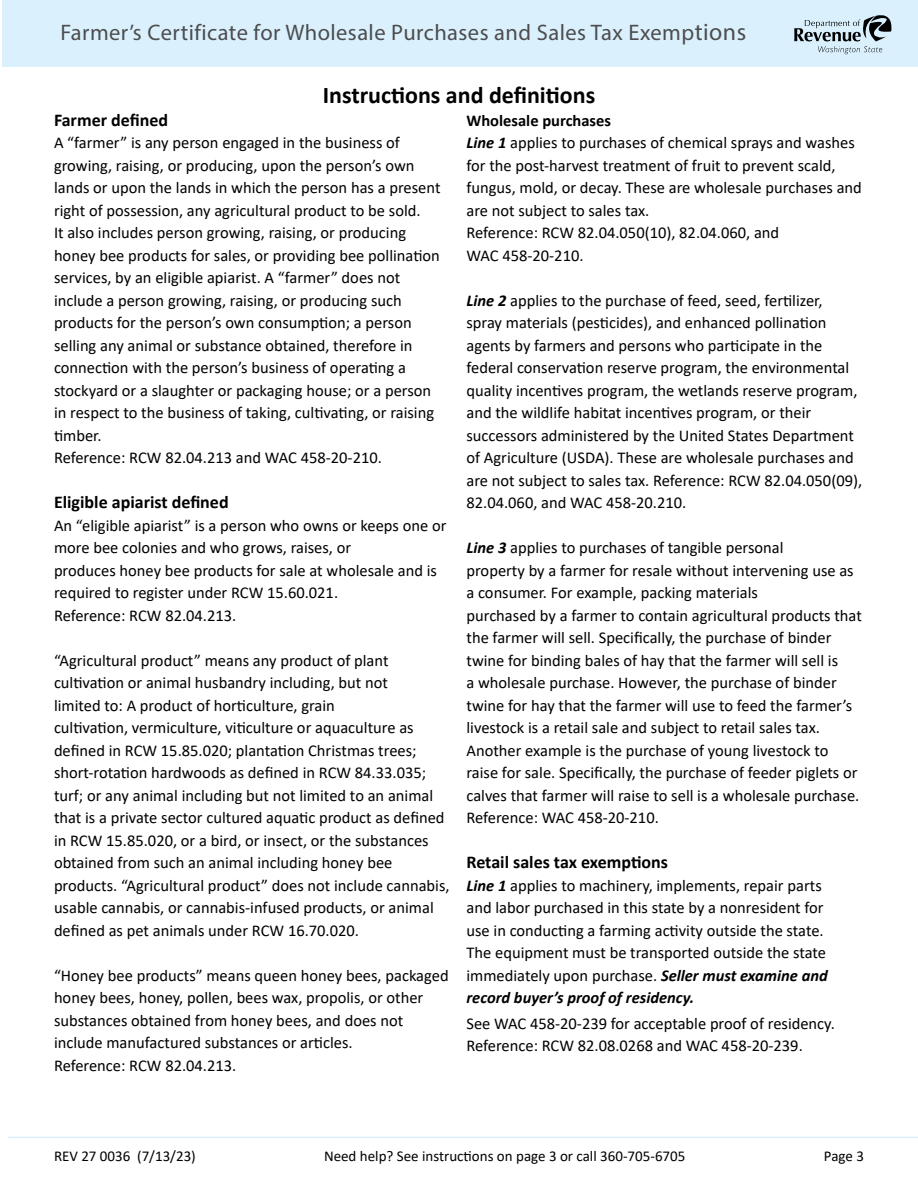
<style>
.page{position:relative;width:918px;height:1188px;background:#fff}
.page>*{position:absolute;margin:0;border:0;box-sizing:border-box;transform-origin:0 0}
.t1{font:700 24px "Calibri";color:#000}
.t2{font:22.5px "Myriad Pro";letter-spacing:.02em;color:#4d4d4f}
.Bold_intro{font:700 18px "Calibri";color:#000}
.t3{font:16.5px/22.5px "Calibri";color:#000}
.Bold_intro-2{font:700 16.5px "Calibri";color:#000}
.t4{font:15px "Calibri";color:#000}
.s1{font-size:24px}
.s2{font-weight:700;font-style:italic}
</style>
<div class="page">
<div style="left:2px;top:0;width:916px;height:66px;background:#daf1fd"></div>
<svg style="left:794px;top:15px;width:98px;height:39px"></svg>
<hr style="left:8px;top:1137px;width:910px;height:1px;background:#daf1fd">
<h2 class="t2" style="left:60px;top:18px;width:687px">Farmer’s Certificate for Wholesale Purchases and Sales Tax Exemp<span class="s1">tions</span></h2>
<p class="t1" style="left:323px;top:78px;width:274px">Instructions and definitions</p>
<p class="Bold_intro" style="left:54px;top:107px;width:116px">Farmer defined</p>
<p class="t3" style="left:54px;top:131px;width:388px">A “farmer” is any person engaged in the business of growing, raising, or producing, upon the person’s own lands or upon the lands in which the person has a present right of possession, any agricultural product to be sold.<br>It also includes person growing, raising, or producing honey bee products for sales, or providing bee pollination services, by an eligible apiarist. A “farmer” does not include a person growing, raising, or producing such products for the person’s own consumption; a person selling any animal or substance obtained, therefore in connection with the person’s business of operating a stockyard or a slaughter or packaging house; or a person in respect to the business of taking, cultivating, or raising timber.<br>Reference: RCW 82.04.213 and WAC 458-20-210.</p>
<p class="Bold_intro" style="left:54px;top:490px;width:176px">Eligible apiarist defined</p>
<p class="t3" style="left:54px;top:514px;width:394px">An “eligible apiarist” is a person who owns or keeps one or more bee colonies and who grows, raises, or<br>produces honey bee products for sale at wholesale and is required to register under RCW 15.60.021.<br>Reference: RCW 82.04.213.</p>
<p class="t3" style="left:54px;top:649px;width:397px">“Agricultural product” means any product of plant cultivation or animal husbandry including, but not<br>limited to: A product of horticulture, grain<br>cultivation, vermiculture, viticulture or aquaculture as defined in RCW 15.85.020; plantation Christmas trees; short-rotation hardwoods as defined in RCW 84.33.035; turf; or any animal including but not limited to an animal that is a private sector cultured aquatic product as defined in RCW 15.85.020, or a bird, or insect, or the substances obtained from such an animal including honey bee products. “Agricultural product” does not include cannabis, usable cannabis, or cannabis-infused products, or animal defined as pet animals under RCW 16.70.020.</p>
<p class="t3" style="left:54px;top:964px;width:396px">“Honey bee products” means queen honey bees, packaged honey bees, honey, pollen, bees wax, propolis, or other substances obtained from honey bees, and does not include manufactured substances or articles.<br>Reference: RCW 82.04.213.</p>
<p class="Bold_intro-2" style="left:466px;top:109px;width:146px">Wholesale purchases</p>
<p class="t3" style="left:466px;top:131px;width:397px"><span class="s2">Line 1</span> applies to purchases of chemical sprays and washes for the post-harvest treatment of fruit to prevent scald, fungus, mold, or decay. These are wholesale purchases and are not subject to sales tax.<br>Reference: RCW 82.04.050(10), 82.04.060, and<br>WAC 458-20-210.</p>
<p class="t3" style="left:466px;top:289px;width:397px"><span class="s2">Line 2</span> applies to the purchase of feed, seed, fertilizer, spray materials (pesticides), and enhanced pollination agents by farmers and persons who participate in the federal conservation reserve program, the environmental quality incentives program, the wetlands reserve program, and the wildlife habitat incentives program, or their successors administered by the United States Department of Agriculture (USDA). These are wholesale purchases and are not subject to sales tax. Reference: RCW 82.04.050(09), 82.04.060, and WAC 458-20.210.</p>
<p class="t3" style="left:466px;top:536px;width:397px"><span class="s2">Line 3</span> applies to purchases of tangible personal<br>property by a farmer for resale without intervening use as a consumer. For example, packing materials<br>purchased by a farmer to contain agricultural products that the farmer will sell. Specifically, the purchase of binder twine for binding bales of hay that the farmer will sell is<br>a wholesale purchase. However, the purchase of binder twine for hay that the farmer will use to feed the farmer’s livestock is a retail sale and subject to retail sales tax.<br>Another example is the purchase of young livestock to raise for sale. Specifically, the purchase of feeder piglets or calves that farmer will raise to sell is a wholesale purchase.<br>Reference: WAC 458-20-210.</p>
<p class="Bold_intro" style="left:466px;top:850px;width:203px">Retail sales tax exemptions</p>
<p class="t3" style="left:466px;top:874px;width:363px"><span class="s2">Line 1</span> applies to machinery, implements, repair parts and labor purchased in this state by a nonresident for use in conducting a farming activity outside the state.<br>The equipment must be transported outside the state immediately upon purchase. <span class="s2">Seller must examine and record buyer’s proof of residency.</span></p>
<p class="t3" style="left:466px;top:1012px;width:370px">See WAC 458-20-239 for acceptable proof of residency.<br>Reference: RCW 82.08.0268 and WAC 458-20-239.</p>
<p class="t4" style="left:54px;top:1145px;width:143px">REV 27 0036 (7/13/23)</p>
<p class="t4" style="left:324px;top:1145px;width:363px">Need help? See instructions on page 3 or call 360-705-6705</p>
<p class="t4" style="left:824px;top:1145px;width:42px">Page 3</p>
</div>
